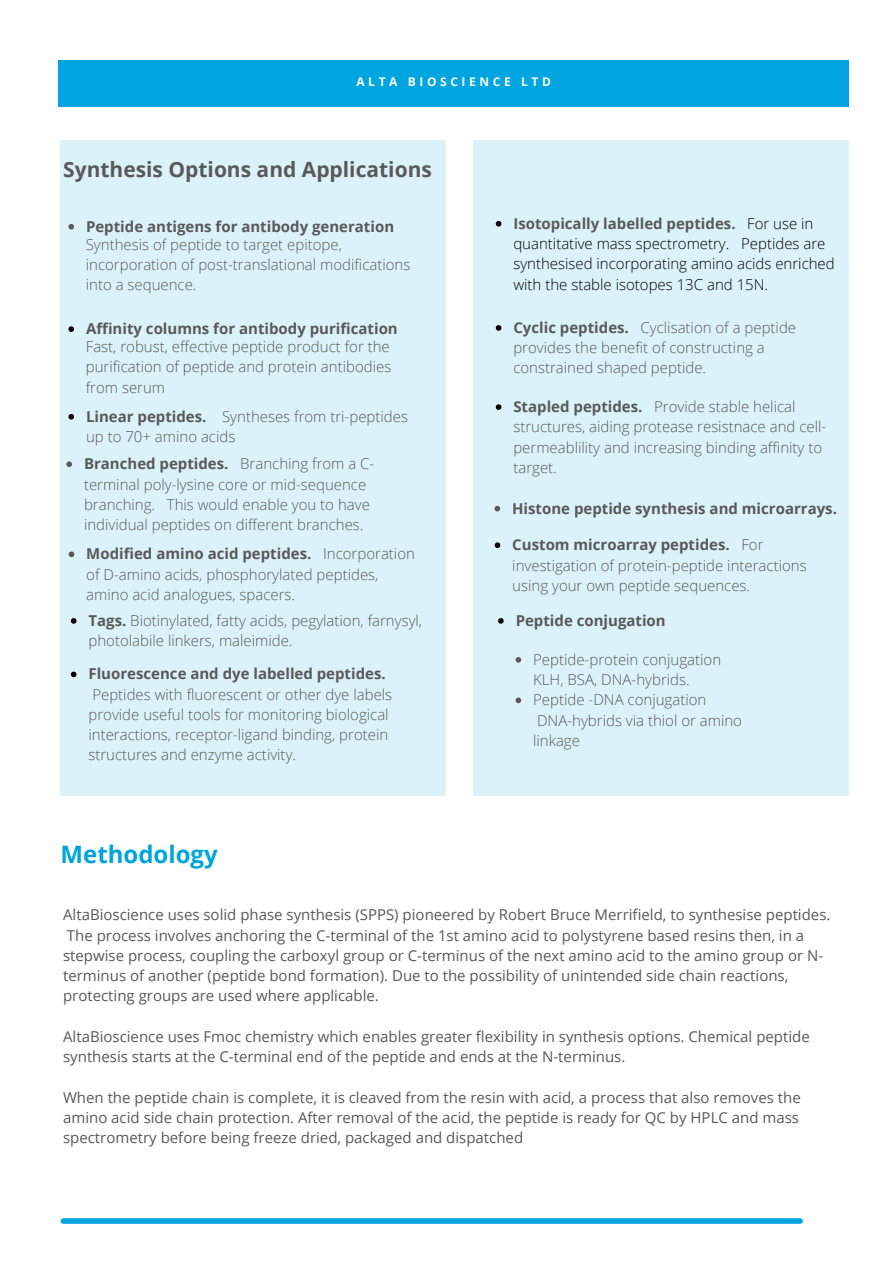
<style>
.page{position:relative;width:893px;height:1264px;background:#fff}
.page>*{position:absolute;margin:0;border:0;box-sizing:border-box;transform-origin:0 0}
.t1{font:700 24px "Open Sans";color:#00a4de}
.t2{font:700 21px "Open Sans";color:#595959}
.t3{font:300 15px/20.2px "Open Sans";color:#595959}
.t4{font:15px/20.2px "Open Sans";color:#595959}
.t5{font:300 15px/20.2px "Open Sans";color:#000}
.t6{font:700 15px "Open Sans";color:#595959}
.t7{font:700 12px "Open Sans";letter-spacing:.3em;color:#fafafa}
.s1{font-weight:700}
.s2{font-weight:700;color:#595959}
</style>
<div class="page">
<div style="left:58px;top:60px;width:791px;height:46px;background:#00a4de"></div>
<div style="left:63px;top:1218px;width:737px;height:5px;background:#00a4de"></div>
<div style="left:61px;top:140px;width:385px;height:656px;background:#dcf2fa"></div>
<div style="left:473px;top:140px;width:375px;height:656px;background:#dcf2fa"></div>
<svg style="left:68px;top:224px;width:6px;height:5px"></svg>
<svg style="left:68px;top:326px;width:6px;height:6px"></svg>
<svg style="left:68px;top:414px;width:6px;height:5px"></svg>
<svg style="left:66px;top:461px;width:6px;height:6px"></svg>
<svg style="left:69px;top:551px;width:5px;height:6px"></svg>
<svg style="left:71px;top:618px;width:5px;height:5px"></svg>
<svg style="left:71px;top:671px;width:5px;height:6px"></svg>
<svg style="left:495px;top:221px;width:6px;height:5px"></svg>
<svg style="left:495px;top:325px;width:6px;height:6px"></svg>
<svg style="left:495px;top:404px;width:6px;height:6px"></svg>
<svg style="left:494px;top:506px;width:6px;height:5px"></svg>
<svg style="left:494px;top:542px;width:6px;height:6px"></svg>
<svg style="left:498px;top:618px;width:5px;height:5px"></svg>
<svg style="left:515px;top:657px;width:6px;height:5px"></svg>
<svg style="left:515px;top:697px;width:6px;height:6px"></svg>
<p class="t7" style="left:356px;top:73px;width:196px">ALTA BIOSCIENCE LTD</p>
<p class="t2" style="left:63px;top:154px;width:370px">Synthesis Options and Applications</p>
<p class="t6" style="left:86px;top:216px;width:309px">Peptide antigens for antibody generation</p>
<p class="t3" style="left:86px;top:234px;width:326px">Synthesis of peptide to target epitope, incorporation of post-translational modifications into a sequence.</p>
<p class="t6" style="left:86px;top:318px;width:313px">Affinity columns for antibody purification</p>
<p class="t3" style="left:86px;top:336px;width:307px;text-align:justify">Fast, robust, effective peptide product for the purification of peptide and protein antibodies from serum</p>
<p class="t3" style="left:86px;top:406px;width:323px"><span class="s1">Linear peptides.</span> Syntheses from tri-peptides up to 70+ amino acids</p>
<p class="t3" style="left:84px;top:453px;width:292px"><span class="s1">Branched peptides.</span> Branching from a C&shy;terminal poly-lysine core or mid-sequence branching. This would enable you to have individual peptides on different branches.</p>
<p class="t3" style="left:86px;top:543px;width:330px"><span class="s1">Modified amino acid peptides.</span> Incorporation of D-amino acids, phosphorylated peptides, amino acid analogues, spacers.</p>
<p class="t3" style="left:88px;top:610px;width:335px"><span class="s1">Tags.</span> Biotinylated, fatty acids, pegylation, farnysyl, photolabile linkers, maleimide.</p>
<p class="t3" style="left:88px;top:663px;width:305px"><span class="s1">Fluorescence and dye labelled peptides.<br></span>Peptides with fluorescent or other dye labels provide useful tools for monitoring biological interactions, receptor-ligand binding, protein structures and enzyme activity.</p>
<p class="t1" style="left:61px;top:837px;width:159px">Methodology</p>
<p class="t5" style="left:513px;top:213px;width:323px"><span class="s2">Isotopically labelled peptides.</span> For use in quantitative mass spectrometry. Peptides are synthesised incorporating amino acids enriched with the stable isotopes 13C and 15N.</p>
<p class="t3" style="left:513px;top:317px;width:284px"><span class="s1">Cyclic peptides.</span> Cyclisation of a peptide provides the benefit of constructing a constrained shaped peptide.</p>
<p class="t3" style="left:513px;top:396px;width:314px"><span class="s1">Stapled peptides.</span> Provide stable helical structures, aiding protease resistnace and cell&shy;permeablility and increasing binding affinity to target.</p>
<p class="t6" style="left:512px;top:497px;width:326px">Histone peptide synthesis and microarrays.</p>
<p class="t3" style="left:512px;top:534px;width:296px"><span class="s1">Custom microarray peptides.</span> For investigation of protein-peptide interactions using your own peptide sequences.</p>
<p class="t6" style="left:515px;top:610px;width:151px">Peptide conjugation</p>
<p class="t3" style="left:533px;top:649px;width:189px">Peptide-protein conjugation<br>KLH, BSA, DNA-hybrids.</p>
<p class="t3" style="left:533px;top:689px;width:210px">Peptide -DNA conjugation<br>DNA-hybrids via thiol or amino linkage</p>
<p class="t4" style="left:63px;top:904px;width:768px">AltaBioscience uses solid phase synthesis (SPPS) pioneered by Robert Bruce Merrifield, to synthesise peptides.<br>The process involves anchoring the C-terminal of the 1st amino acid to polystyrene based resins then, in a stepwise process, coupling the carboxyl group or C-terminus of the next amino acid to the amino group or N&shy;terminus of another (peptide bond formation). Due to the possibility of unintended side chain reactions, protecting groups are used where applicable.</p>
<p class="t4" style="left:63px;top:1025px;width:748px">AltaBioscience uses Fmoc chemistry which enables greater flexibility in synthesis options. Chemical peptide synthesis starts at the C-terminal end of the peptide and ends at the N-terminus.</p>
<p class="t4" style="left:63px;top:1086px;width:739px">When the peptide chain is complete, it is cleaved from the resin with acid, a process that also removes the amino acid side chain protection. After removal of the acid, the peptide is ready for QC by HPLC and mass spectrometry before being freeze dried, packaged and dispatched</p>
</div>
